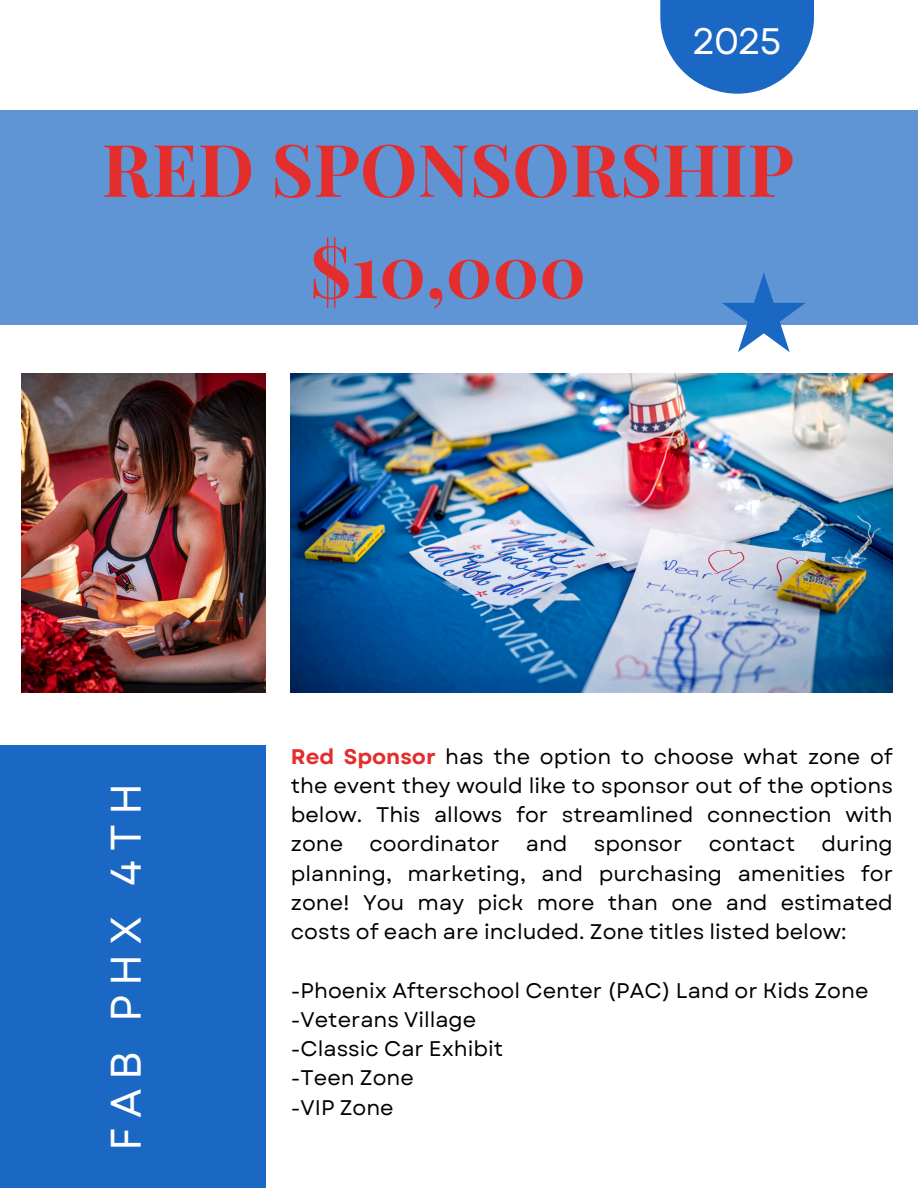
<style>
.page{position:relative;width:918px;height:1188px;background:#fff}
.page>*{position:absolute;margin:0;border:0;box-sizing:border-box;transform-origin:0 0}
.t1{font:700 72.6px/101.2px "Playfair Display";color:#e42e2e;text-align:center}
.t2{font:42.6px "Garet";letter-spacing:.215em;color:#fff}
.t3{font:36.9px "Garet";color:#fff}
.t4{font:21.15px/29.2px "Garet";color:#000;text-align:justify}
.s1{font-weight:700;color:#e42e2e}
</style>
<div class="page">
<img style="left:21px;top:374px;width:244px;height:318px">
<img style="left:291px;top:374px;width:602px;height:318px">
<svg style="left:660px;top:0;width:154px;height:94px;fill:#1b67c4"></svg>
<div style="left:0;top:746px;width:266px;height:442px;background:#1b67c4"></div>
<svg style="left:738px;top:325px;width:52px;height:27px"></svg>
<div style="left:0;top:111px;width:918px;height:214px;background:#5f94d5"></div>
<p class="t3" style="left:692px;top:14px;width:91px">2025</p>
<p class="t1" style="left:102px;top:116px;width:694px">RED SPONSORSHIP $10,000</p>
<p class="t2" style="left:95px;top:1151px;width:370px;rotate:-90deg">FAB PHX 4TH</p>
<h3 class="t4" style="left:291px;top:742px;width:604px"><span class="s1">Red Sponsor</span> has the option to choose what zone of the event they would like to sponsor out of the options below. This allows for streamlined connection with zone coordinator and sponsor contact during planning, marketing, and purchasing amenities for zone! You may pick more than one and estimated costs of each are included. Zone titles listed below:</h3>
<h1 class="t4" style="left:291px;top:976px;width:579px">-Phoenix Afterschool Center (PAC) Land or Kids Zone</h1>
<p class="t4" style="left:291px;top:1005px;width:187px">-Veterans Village</p>
<p class="t4" style="left:291px;top:1034px;width:214px">-Classic Car Exhibit</p>
<h2 class="t4" style="left:291px;top:1063px;width:125px">-Teen Zone</h2>
<p class="t4" style="left:291px;top:1093px;width:104px">-VIP Zone</p>
</div>
